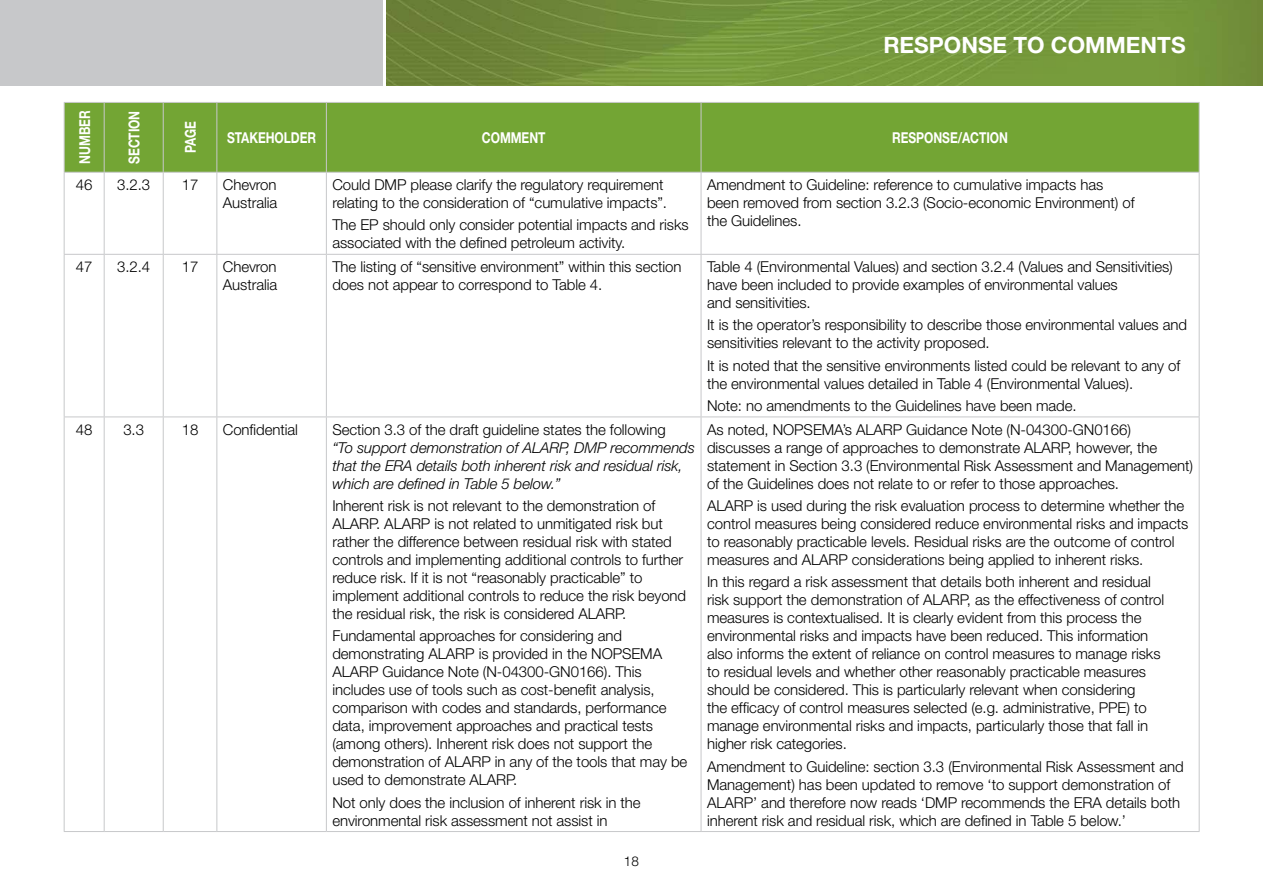
<style>
.page{position:relative;width:1263px;height:893px;background:#fff}
.page>*{position:absolute;margin:0;border:0;box-sizing:border-box;transform-origin:0 0}
.t1{font:700 22.5px "Helvetica Neue";color:#fff}
.table_Body{font:300 15px/18px "Helvetica Neue";letter-spacing:-.005em;color:#000}
.table_Body-2{font:italic 300 15px/18px "Helvetica Neue";letter-spacing:-.005em;color:#000}
.table_Body-3{font:700 15px "Helvetica Neue";letter-spacing:-.005em;color:#fff;scale:.8 1}
.t2{font:300 13.5px "Helvetica Neue";color:#000}
.s1{font-style:normal}
</style>
<div class="page">
<div style="left:0;top:0;width:383px;height:85px;background:#c7c8ca"></div>
<img style="left:387px;top:0;width:876px;height:85px">
<div style="left:65px;top:103px;width:1134px;height:69px;background:#73a534"></div>
<hr style="left:64px;top:102px;width:40px;height:1px;background:#c7c8ca">
<hr style="left:64px;top:103px;width:1px;height:69px;background:#c7c8ca">
<hr style="left:64px;top:172px;width:40px;height:1px;background:#c7c8ca">
<hr style="left:104px;top:102px;width:59px;height:1px;background:#c7c8ca">
<hr style="left:104px;top:103px;width:1px;height:69px;background:#c7c8ca">
<hr style="left:104px;top:172px;width:59px;height:1px;background:#c7c8ca">
<hr style="left:163px;top:102px;width:54px;height:1px;background:#c7c8ca">
<hr style="left:163px;top:103px;width:1px;height:69px;background:#c7c8ca">
<hr style="left:163px;top:172px;width:54px;height:1px;background:#c7c8ca">
<hr style="left:217px;top:102px;width:109px;height:1px;background:#c7c8ca">
<hr style="left:216px;top:103px;width:1px;height:69px;background:#c7c8ca">
<hr style="left:217px;top:172px;width:109px;height:1px;background:#c7c8ca">
<hr style="left:326px;top:102px;width:375px;height:1px;background:#c7c8ca">
<hr style="left:326px;top:103px;width:1px;height:69px;background:#c7c8ca">
<hr style="left:326px;top:172px;width:375px;height:1px;background:#c7c8ca">
<hr style="left:701px;top:102px;width:498px;height:1px;background:#c7c8ca">
<hr style="left:701px;top:103px;width:1px;height:69px;background:#c7c8ca">
<hr style="left:1199px;top:103px;width:1px;height:69px;background:#c7c8ca">
<hr style="left:701px;top:172px;width:498px;height:1px;background:#c7c8ca">
<hr style="left:64px;top:173px;width:1px;height:81px;background:#c7c8ca">
<hr style="left:104px;top:173px;width:1px;height:81px;background:#c7c8ca">
<hr style="left:163px;top:173px;width:1px;height:81px;background:#c7c8ca">
<hr style="left:216px;top:173px;width:1px;height:81px;background:#c7c8ca">
<hr style="left:326px;top:173px;width:1px;height:81px;background:#c7c8ca">
<hr style="left:701px;top:173px;width:1px;height:81px;background:#c7c8ca">
<hr style="left:1199px;top:173px;width:1px;height:81px;background:#c7c8ca">
<hr style="left:64px;top:254px;width:40px;height:1px;background:#c7c8ca">
<hr style="left:64px;top:255px;width:1px;height:162px;background:#c7c8ca">
<hr style="left:104px;top:254px;width:59px;height:1px;background:#c7c8ca">
<hr style="left:104px;top:255px;width:1px;height:162px;background:#c7c8ca">
<hr style="left:163px;top:254px;width:54px;height:1px;background:#c7c8ca">
<hr style="left:163px;top:255px;width:1px;height:162px;background:#c7c8ca">
<hr style="left:217px;top:254px;width:109px;height:1px;background:#c7c8ca">
<hr style="left:216px;top:255px;width:1px;height:162px;background:#c7c8ca">
<hr style="left:326px;top:254px;width:375px;height:1px;background:#c7c8ca">
<hr style="left:326px;top:255px;width:1px;height:162px;background:#c7c8ca">
<hr style="left:701px;top:254px;width:498px;height:1px;background:#c7c8ca">
<hr style="left:701px;top:255px;width:1px;height:162px;background:#c7c8ca">
<hr style="left:1199px;top:255px;width:1px;height:162px;background:#c7c8ca">
<hr style="left:64px;top:417px;width:40px;height:1px;background:#c7c8ca">
<hr style="left:64px;top:417px;width:1px;height:414px;background:#c7c8ca">
<hr style="left:104px;top:417px;width:59px;height:1px;background:#c7c8ca">
<hr style="left:104px;top:417px;width:1px;height:414px;background:#c7c8ca">
<hr style="left:163px;top:417px;width:54px;height:1px;background:#c7c8ca">
<hr style="left:163px;top:417px;width:1px;height:414px;background:#c7c8ca">
<hr style="left:217px;top:417px;width:109px;height:1px;background:#c7c8ca">
<hr style="left:216px;top:417px;width:1px;height:414px;background:#c7c8ca">
<hr style="left:326px;top:417px;width:375px;height:1px;background:#c7c8ca">
<hr style="left:326px;top:417px;width:1px;height:414px;background:#c7c8ca">
<hr style="left:701px;top:417px;width:498px;height:1px;background:#c7c8ca">
<hr style="left:701px;top:417px;width:1px;height:414px;background:#c7c8ca">
<hr style="left:1199px;top:417px;width:1px;height:414px;background:#c7c8ca">
<hr style="left:64px;top:831px;width:40px;height:1px;background:#c7c8ca">
<hr style="left:104px;top:831px;width:59px;height:1px;background:#c7c8ca">
<hr style="left:163px;top:831px;width:54px;height:1px;background:#c7c8ca">
<hr style="left:217px;top:831px;width:109px;height:1px;background:#c7c8ca">
<hr style="left:326px;top:831px;width:375px;height:1px;background:#c7c8ca">
<hr style="left:701px;top:831px;width:498px;height:1px;background:#c7c8ca">
<h1 class="t1" style="left:883px;top:31px;width:304px">RESPONSE TO COMMENTS</h1>
<p class="table_Body-3" style="left:75px;top:164px;width:68px;rotate:-90deg">NUMBER</p>
<p class="table_Body-3" style="left:125px;top:164px;width:68px;rotate:-90deg">SECTION</p>
<p class="table_Body-3" style="left:181px;top:153px;width:42px;rotate:-90deg">PAGE</p>
<p class="table_Body-3" style="left:227px;top:129px;width:113px">STAKEHOLDER</p>
<p class="table_Body-3" style="left:482px;top:129px;width:81px">COMMENT</p>
<p class="table_Body-3" style="left:892px;top:129px;width:146px">RESPONSE/ACTION</p>
<p class="table_Body" style="left:76px;top:175px;width:18px">46</p>
<p class="table_Body" style="left:117px;top:175px;width:35px">3.2.3</p>
<p class="table_Body" style="left:182px;top:175px;width:18px">17</p>
<p class="table_Body" style="left:223px;top:175px;width:56px">Chevron<br>Australia</p>
<p class="table_Body" style="left:332px;top:175px;width:336px">Could DMP please clarify the regulatory requirement relating to the consideration of “cumulative impacts”.</p>
<p class="table_Body" style="left:332px;top:216px;width:358px">The EP should only consider potential impacts and risks associated with the defined petroleum activity.</p>
<p class="table_Body" style="left:707px;top:175px;width:429px">Amendment to Guideline: reference to cumulative impacts has been removed from section 3.2.3 (Socio-economic Environment) of the Guidelines.</p>
<p class="table_Body" style="left:76px;top:257px;width:18px">47</p>
<p class="table_Body" style="left:117px;top:257px;width:35px">3.2.4</p>
<p class="table_Body" style="left:182px;top:257px;width:18px">17</p>
<p class="table_Body" style="left:223px;top:257px;width:56px">Chevron<br>Australia</p>
<p class="table_Body" style="left:332px;top:257px;width:351px">The listing of “sensitive environment” within this section does not appear to correspond to Table 4.</p>
<p class="table_Body" style="left:707px;top:257px;width:467px">Table 4 (Environmental Values) and section 3.2.4 (Values and Sensitivities) have been included to provide examples of environmental values<br>and sensitivities.</p>
<p class="table_Body" style="left:707px;top:316px;width:481px">It is the operator’s responsibility to describe those environmental values and sensitivities relevant to the activity proposed.</p>
<p class="table_Body" style="left:707px;top:356px;width:475px">It is noted that the sensitive environments listed could be relevant to any of the environmental values detailed in Table 4 (Environmental Values).</p>
<p class="table_Body" style="left:707px;top:396px;width:371px">Note: no amendments to the Guidelines have been made.</p>
<p class="table_Body" style="left:76px;top:420px;width:18px">48</p>
<p class="table_Body" style="left:123px;top:420px;width:22px">3.3</p>
<p class="table_Body" style="left:182px;top:420px;width:18px">18</p>
<p class="table_Body" style="left:223px;top:420px;width:77px">Confidential</p>
<p class="table_Body-2" style="left:332px;top:420px;width:364px"><span class="s1">Section 3.3 of the draft guideline states the following<br></span>“To support demonstration of ALARP, DMP recommends that the ERA details both inherent risk and residual risk, which are defined in Table 5 below.”</p>
<p class="table_Body" style="left:332px;top:496px;width:355px">Inherent risk is not relevant to the demonstration of ALARP. ALARP is not related to unmitigated risk but rather the difference between residual risk with stated controls and implementing additional controls to further reduce risk. If it is not “reasonably practicable” to implement additional controls to reduce the risk beyond the residual risk, the risk is considered ALARP.</p>
<p class="table_Body" style="left:332px;top:627px;width:356px">Fundamental approaches for considering and demonstrating ALARP is provided in the NOPSEMA ALARP Guidance Note (N-04300-GN0166). This includes use of tools such as cost-benefit analysis, comparison with codes and standards, performance data, improvement approaches and practical tests (among others). Inherent risk does not support the demonstration of ALARP in any of the tools that may be used to demonstrate ALARP.</p>
<p class="table_Body" style="left:332px;top:793px;width:310px">Not only does the inclusion of inherent risk in the environmental risk assessment not assist in</p>
<p class="table_Body" style="left:707px;top:420px;width:488px">As noted, NOPSEMA’s ALARP Guidance Note (N-04300-GN0166) discusses a range of approaches to demonstrate ALARP, however, the statement in Section 3.3 (Environmental Risk Assessment and Management) of the Guidelines does not relate to or refer to those approaches.</p>
<p class="table_Body" style="left:707px;top:496px;width:483px">ALARP is used during the risk evaluation process to determine whether the control measures being considered reduce environmental risks and impacts to reasonably practicable levels. Residual risks are the outcome of control measures and ALARP considerations being applied to inherent risks.</p>
<p class="table_Body" style="left:707px;top:573px;width:459px">In this regard a risk assessment that details both inherent and residual risk support the demonstration of ALARP, as the effectiveness of control measures is contextualised. It is clearly evident from this process the environmental risks and impacts have been reduced. This information also informs the extent of reliance on control measures to manage risks to residual levels and whether other reasonably practicable measures should be considered. This is particularly relevant when considering<br>the efficacy of control measures selected (e.g. administrative, PPE) to manage environmental risks and impacts, particularly those that fall in higher risk categories.</p>
<p class="table_Body" style="left:707px;top:757px;width:478px">Amendment to Guideline: section 3.3 (Environmental Risk Assessment and Management) has been updated to remove ‘to support demonstration of ALARP’ and therefore now reads ‘DMP recommends the ERA details both inherent risk and residual risk, which are defined in Table 5 below.’</p>
<p class="t2" style="left:624px;top:853px;width:17px">18</p>
</div>
